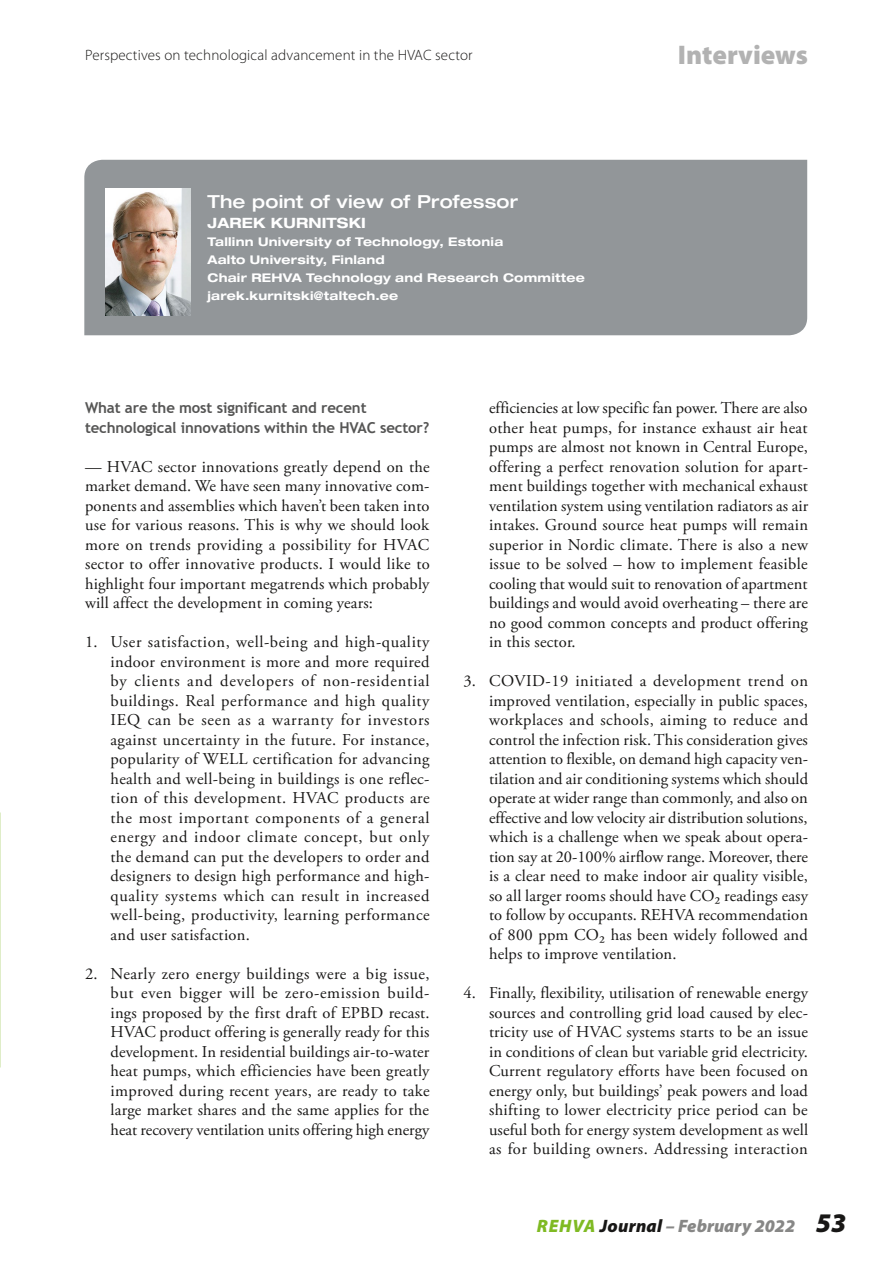
<style>
.page{position:relative;width:893px;height:1263px;background:#fff}
.page>*{position:absolute;margin:0;border:0;box-sizing:border-box;transform-origin:0 0}
.t1{font:900 27px "Myriad Pro";color:#b2b2b2}
.t2{font:italic 900 18px "Myriad Pro";letter-spacing:.01em;color:#878786}
.Intervies_heading{font:500 expanded 18px "Helvetica Neue LT Std";letter-spacing:.01em;color:#fff}
.List_NoBullet{font:16.5px/19.5px "Adobe Garamond Pro";letter-spacing:.01em;color:#181716;text-align:justify}
.List_NoBullet_last{font:16.5px/19.5px "Adobe Garamond Pro";letter-spacing:.03em;color:#181716;text-align:justify}
.Heading_3_interview{font:700 15px/19.5px "Trebuchet MS";letter-spacing:-.01em;color:#565655}
.t3{font:300 15px "Myriad Pro";letter-spacing:.01em;color:#181716}
.Heading_6{font:700 expanded 14.25px "Helvetica Neue LT Std";letter-spacing:.01em;color:#fff}
.Heading_5_copy{font:700 expanded 12px "Helvetica Neue LT Std";letter-spacing:.02em;color:#fff}
.s1{color:#7fba23}
.s2{color:#181716}
.s3{font-size:27px;color:#181716}
</style>
<div class="page">
<div style="left:84px;top:160px;width:723px;height:175px;background:#929699"></div>
<img style="left:106px;top:188px;width:85px;height:128px">
<p class="t3" style="left:85px;top:46px;width:389px">Perspectives on technological advancement in the HVAC sector</p>
<p class="Intervies_heading" style="left:208px;top:191px;width:312px">The point of view of Professor</p>
<p class="Heading_6" style="left:208px;top:214px;width:160px">JAREK KURNITSKI</p>
<p class="Heading_5_copy" style="left:208px;top:234px;width:297px">Tallinn University of Technology, Estonia</p>
<p class="Heading_5_copy" style="left:208px;top:252px;width:179px">Aalto University, Finland</p>
<p class="Heading_5_copy" style="left:208px;top:270px;width:379px">Chair REHVA Technology and Research Committee</p>
<p class="Heading_5_copy" style="left:208px;top:288px;width:192px">jarek.kurnitski@taltech.ee</p>
<h1 class="t1" style="left:678px;top:37px;width:132px">Interviews</h1>
<p class="Heading_3_interview" style="left:85px;top:398px;width:346px">What are the most significant and recent technological innovations within the HVAC sector?</p>
<p class="List_NoBullet" style="left:85px;top:457px;width:346px">— HVAC sector innovations greatly depend on the market demand. We have seen many innovative com&shy;ponents and assemblies which haven’t been taken into use for various reasons. This is why we should look more on trends providing a possibility for HVAC sector to offer innovative products. I would like to highlight four important megatrends which probably will affect the development in coming years:</p>
<p class="List_NoBullet" style="left:111px;top:633px;width:321px;text-indent:-26px">1. User satisfaction, well-being and high-quality indoor environment is more and more required by clients and developers of non-residential buildings. Real performance and high quality IEQ can be seen as a warranty for investors against uncertainty in the future. For instance, popularity of WELL certification for advancing health and well-being in buildings is one reflec&shy;tion of this development. HVAC products are the most important components of a general energy and indoor climate concept, but only the demand can put the developers to order and designers to design high performance and high&shy;quality systems which can result in increased well-being, productivity, learning performance and user satisfaction.</p>
<p class="List_NoBullet" style="left:111px;top:964px;width:321px;text-indent:-26px">2. Nearly zero energy buildings were a big issue, but even bigger will be zero-emission build&shy;ings proposed by the first draft of EPBD recast.<br>HVAC product offering is generally ready for this development. In residential buildings air-to-water heat pumps, which efficiencies have been greatly improved during recent years, are ready to take large market shares and the same applies for the heat recovery ventilation units offering high energy</p>
<p class="List_NoBullet" style="left:489px;top:399px;width:321px">efficiencies at low specific fan power. There are also other heat pumps, for instance exhaust air heat pumps are almost not known in Central Europe, offering a perfect renovation solution for apart&shy;ment buildings together with mechanical exhaust ventilation system using ventilation radiators as air intakes. Ground source heat pumps will remain superior in Nordic climate. There is also a new issue to be solved – how to implement feasible cooling that would suit to renovation of apartment buildings and would avoid overheating – there are no good common concepts and product offering in this sector.</p>
<p class="List_NoBullet" style="left:489px;top:672px;width:321px;text-indent:-26px">3. COVID-19 initiated a development trend on improved ventilation, especially in public spaces, workplaces and schools, aiming to reduce and control the infection risk. This consideration gives attention to flexible, on demand high capacity ven&shy;tilation and air conditioning systems which should operate at wider range than commonly, and also on effective and low velocity air distribution solutions, which is a challenge when we speak about opera&shy;tion say at 20-100% airflow range. Moreover, there is a clear need to make indoor air quality visible, so all larger rooms should have CO₂ readings easy to follow by occupants. REHVA recommendation of 800 ppm CO₂ has been widely followed and helps to improve ventilation.</p>
<p class="List_NoBullet_last" style="left:489px;top:984px;width:321px;text-indent:-26px">4. Finally, flexibility, utilisation of renewable energy sources and controlling grid load caused by elec&shy;tricity use of HVAC systems starts to be an issue in conditions of clean but variable grid electricity.<br>Current regulatory efforts have been focused on energy only, but buildings’ peak powers and load shifting to lower electricity price period can be useful both for energy system development as well as for building owners. Addressing interaction</p>
<p class="t2" style="left:537px;top:1214px;width:311px"><span class="s1">REHVA</span> <span class="s2">Journal</span> – February 2022 <span class="s3">53</span></p>
</div>
